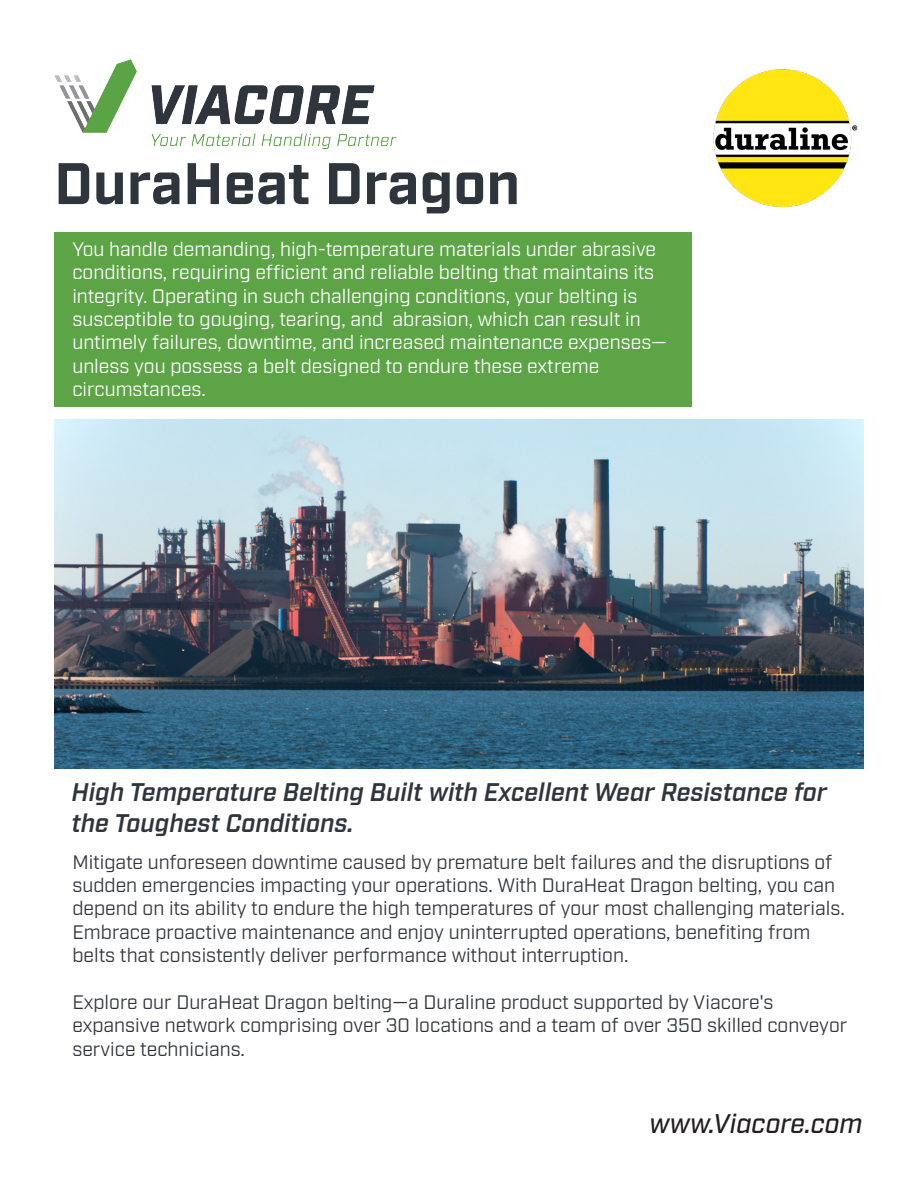
<style>
.page{position:relative;width:918px;height:1188px;background:#fff}
.page>*{position:absolute;margin:0;border:0;box-sizing:border-box;transform-origin:0 0}
.t1{font:700 58.5px "Industry";color:#2f353d}
.t2{font:italic 500 27px "Industry";color:#231f20}
.t3{font:italic 600 25.5px/30.6px "Industry";color:#2f353d}
.t4{font:19.5px/23.4px "Industry";color:#2f353d}
.t5{font:19.5px/23.4px "Industry";color:#fff}
</style>
<div class="page">
<div style="left:54px;top:232px;width:637px;height:175px;background:#5ca446"></div>
<img style="left:713px;top:69px;width:145px;height:139px">
<img style="left:54px;top:59px;width:342px;height:89px">
<img style="left:54px;top:419px;width:810px;height:349px">
<p class="t1" style="left:54px;top:149px;width:468px">DuraHeat Dragon</p>
<p class="t5" style="left:72px;top:238px;width:596px">You handle demanding, high-temperature materials under abrasive conditions, requiring efficient and reliable belting that maintains its integrity. Operating in such challenging conditions, your belting is susceptible to gouging, tearing, and abrasion, which can result in untimely failures, downtime, and increased maintenance expenses— unless you possess a belt designed to endure these extreme circumstances.</p>
<p class="t3" style="left:71px;top:778px;width:757px">High Temperature Belting Built with Excellent Wear Resistance for the Toughest Conditions.</p>
<p class="t4" style="left:72px;top:851px;width:774px">Mitigate unforeseen downtime caused by premature belt failures and the disruptions of sudden emergencies impacting your operations. With DuraHeat Dragon belting, you can depend on its ability to endure the high temperatures of your most challenging materials.<br>Embrace proactive maintenance and enjoy uninterrupted operations, benefiting from belts that consistently deliver performance without interruption.</p>
<p class="t4" style="left:72px;top:991px;width:776px">Explore our DuraHeat Dragon belting—a Duraline product supported by Viacore's expansive network comprising over 30 locations and a team of over 350 skilled conveyor service technicians.</p>
<p class="t2" style="left:650px;top:1107px;width:214px">www.Viacore.com</p>
</div>
